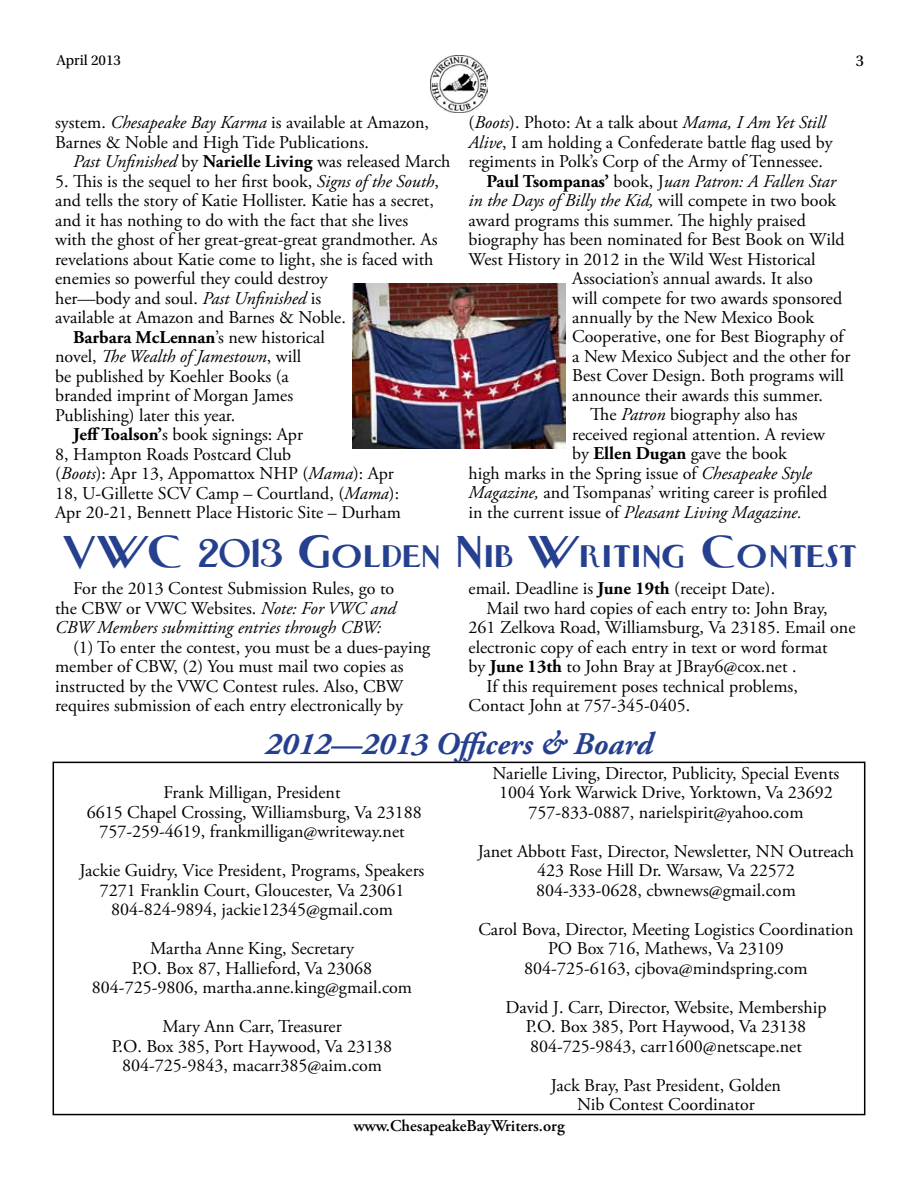
<style>
.page{position:relative;width:918px;height:1188px;background:#fff}
.page>*{position:absolute;margin:0;border:0;box-sizing:border-box;transform-origin:0 0}
.t1{font:700 34.5px "Newyorkertype";color:#25408f}
.t2{font:italic 700 31.5px "Adobe Garamond Pro";color:#25408f}
.t3{font:18px/19.5px "Adobe Garamond Pro";color:#000;text-align:center}
.t4{font:italic 18px "Adobe Garamond Pro";color:#000}
.t5{font:700 18px "Adobe Garamond Pro";color:#000}
.t6{font:600 16.5px "Adobe Garamond Pro";color:#000}
.t7{font:16.5px "Utopia Std";color:#000}
.t8{font:15px "Utopia Std";color:#000}
.s1{font-style:italic}
.s2{font-weight:700}
.s3{font-weight:400}
.s4{font-style:normal}
.s5{font-weight:700;font-style:normal}
</style>
<div class="page">
<img style="left:431px;top:55px;width:56px;height:57px">
<div style="left:53px;top:762px;width:812px;height:353px;border:2px solid #000"></div>
<img style="left:352px;top:284px;width:214px;height:164px">
<p class="t8" style="left:56px;top:53px;width:66px">April 2013</p>
<p class="t7" style="left:856px;top:52px;width:10px">3</p>
<p class="t3" style="left:55px;top:113px;width:375px;text-align:left">system. <span class="s1">Chesapeake Bay Karma</span> is available at Amazon,<br>Barnes &amp; Noble and High Tide Publications.</p>
<p class="t3" style="left:73px;top:152px;width:379px"><span class="s1">Past Unfinished</span> by <span class="s2">Narielle Living</span> was released March</p>
<p class="t3" style="left:55px;top:172px;width:385px">5. This is the sequel to her first book, <span class="s1">Signs of the South</span>,</p>
<p class="t3" style="left:55px;top:191px;width:380px">and tells the story of Katie Hollister. Katie has a secret,</p>
<p class="t3" style="left:55px;top:211px;width:355px">and it has nothing to do with the fact that she lives</p>
<p class="t3" style="left:55px;top:230px;width:384px">with the ghost of her great-great-great grandmother. As</p>
<p class="t3" style="left:55px;top:250px;width:380px">revelations about Katie come to light, she is faced with</p>
<p class="t3" style="left:55px;top:269px;width:274px">enemies so powerful they could destroy</p>
<p class="t3" style="left:55px;top:289px;width:268px">her—body and soul. <span class="s1">Past Unfinished</span> is</p>
<p class="t3" style="left:55px;top:308px;width:292px">available at Amazon and Barnes &amp; Noble.</p>
<p class="t5" style="left:73px;top:326px;width:253px">Barbara McLennan<span class="s3">’s new historical</span></p>
<p class="t4" style="left:55px;top:346px;width:248px"><span class="s4">novel,</span> The Wealth of Jamestown<span class="s4">, will</span></p>
<p class="t3" style="left:55px;top:367px;width:235px">be published by Koehler Books (a</p>
<p class="t3" style="left:55px;top:386px;width:240px">branded imprint of Morgan James</p>
<p class="t3" style="left:55px;top:406px;width:182px">Publishing) later this year.</p>
<p class="t3" style="left:73px;top:425px;width:231px"><span class="s2">Jeff Toalson’</span>s book signings: Apr</p>
<p class="t3" style="left:55px;top:445px;width:238px">8, Hampton Roads Postcard Club</p>
<p class="t3" style="left:55px;top:464px;width:340px">(<span class="s1">Boots</span>): Apr 13, Appomattox NHP (<span class="s1">Mama</span>): Apr</p>
<p class="t3" style="left:55px;top:484px;width:346px">18, U-Gillette SCV Camp – Courtland, (<span class="s1">Mama</span>):</p>
<p class="t3" style="left:55px;top:503px;width:347px">Apr 20-21, Bennett Place Historic Site – Durham</p>
<p class="t3" style="left:469px;top:113px;width:359px">(<span class="s1">Boots</span>). Photo: At a talk about <span class="s1">Mama, I Am Yet Still</span></p>
<p class="t3" style="left:469px;top:133px;width:366px"><span class="s1">Alive</span>, I am holding a Confederate battle flag used by</p>
<p class="t3" style="left:469px;top:152px;width:356px">regiments in Polk’s Corp of the Army of Tennessee.</p>
<p class="t4" style="left:487px;top:170px;width:351px"><span class="s5">Paul Tsompanas’</span> <span class="s4">book, J</span>uan Patron: A Fallen Star</p>
<p class="t4" style="left:469px;top:190px;width:369px">in the Days of Billy the Kid, <span class="s4">will compete in two book</span></p>
<p class="t3" style="left:469px;top:211px;width:339px">award programs this summer. The highly praised</p>
<p class="t3" style="left:469px;top:230px;width:378px">biography has been nominated for Best Book on Wild</p>
<p class="t3" style="left:469px;top:250px;width:349px">West History in 2012 in the Wild West Historical</p>
<p class="t3" style="left:572px;top:269px;width:242px">Association’s annual awards. It also</p>
<p class="t3" style="left:572px;top:289px;width:271px">will compete for two awards sponsored</p>
<p class="t3" style="left:572px;top:308px;width:243px">annually by the New Mexico Book</p>
<p class="t3" style="left:572px;top:328px;width:273px">Cooperative, one for Best Biography of</p>
<p class="t3" style="left:572px;top:347px;width:280px">a New Mexico Subject and the other for</p>
<p class="t3" style="left:572px;top:367px;width:273px">Best Cover Design. Both programs will</p>
<p class="t3" style="left:572px;top:386px;width:252px">announce their awards this summer.</p>
<p class="t3" style="left:590px;top:406px;width:209px">The <span class="s1">Patron</span> biography also has</p>
<p class="t3" style="left:572px;top:425px;width:254px">received regional attention. A review</p>
<p class="t3" style="left:572px;top:445px;width:216px">by <span class="s2">Ellen Dugan</span> gave the book</p>
<p class="t3" style="left:469px;top:464px;width:345px">high marks in the Spring issue of <span class="s1">Chesapeake Style</span></p>
<p class="t3" style="left:469px;top:484px;width:360px"><span class="s1">Magazine,</span> and Tsompanas’ writing career is profiled</p>
<p class="t4" style="left:469px;top:501px;width:335px"><span class="s4">in the current issue of</span> Pleasant Living Magazine.</p>
<h1 class="t1" style="left:64px;top:535px;width:795px">VWC 2013 Golden Nib Writing Contest</h1>
<p class="t3" style="left:55px;top:579px;width:342px;text-align:justify;text-indent:18px">For the 2013 Contest Submission Rules, go to the CBW or VWC Websites. <span class="s1">Note: For VWC and CBW Members submitting entries through CBW:</span></p>
<p class="t3" style="left:55px;top:638px;width:377px;text-align:left;text-indent:18px">(1) To enter the contest, you must be a dues-paying member of CBW, (2) You must mail two copies as instructed by the VWC Contest rules. Also, CBW requires submission of each entry electronically by</p>
<p class="t3" style="left:469px;top:579px;width:308px">email. Deadline is <span class="s2">June 19th</span> (receipt Date).</p>
<p class="t3" style="left:487px;top:599px;width:343px">Mail two hard copies of each entry to: John Bray,</p>
<p class="t3" style="left:469px;top:618px;width:388px">261 Zelkova Road, Williamsburg, Va 23185. Email one</p>
<p class="t3" style="left:469px;top:638px;width:361px">electronic copy of each entry in text or word format</p>
<p class="t3" style="left:469px;top:657px;width:329px">by <span class="s2">June 13th</span> to John Bray at JBray6@cox.net .</p>
<p class="t3" style="left:487px;top:677px;width:313px">If this requirement poses technical problems,</p>
<p class="t3" style="left:469px;top:696px;width:223px">Contact John at 757-345-0405.</p>
<h2 class="t2" style="left:265px;top:725px;width:389px">2012—2013 Officers &amp; Board</h2>
<p class="t3" style="left:87px;top:784px;width:337px">Frank Milligan, President<br>6615 Chapel Crossing, Williamsburg, Va 23188<br>757-259-4619, frankmilligan@writeway.net</p>
<p class="t3" style="left:80px;top:862px;width:346px">Jackie Guidry, Vice President, Programs, Speakers<br>7271 Franklin Court, Gloucester, Va 23061<br>804-824-9894, jackie12345@gmail.com</p>
<p class="t3" style="left:92px;top:940px;width:322px">Martha Anne King, Secretary<br>P.O. Box 87, Hallieford, Va 23068<br>804-725-9806, martha.anne.king@gmail.com</p>
<p class="t3" style="left:112px;top:1018px;width:282px">Mary Ann Carr, Treasurer<br>P.O. Box 385, Port Haywood, Va 23138<br>804-725-9843, macarr385@aim.com</p>
<p class="t3" style="left:493px;top:764px;width:348px">Narielle Living, Director, Publicity, Special Events<br>1004 York Warwick Drive, Yorktown, Va 23692<br>757-833-0887, narielspirit@yahoo.com</p>
<p class="t3" style="left:478px;top:842px;width:378px">Janet Abbott Fast, Director, Newsletter, NN Outreach<br>423 Rose Hill Dr. Warsaw, Va 22572<br>804-333-0628, cbwnews@gmail.com</p>
<p class="t3" style="left:478px;top:920px;width:377px">Carol Bova, Director, Meeting Logistics Coordination<br>PO Box 716, Mathews, Va 23109<br>804-725-6163, cjbova@mindspring.com</p>
<p class="t3" style="left:506px;top:998px;width:322px">David J. Carr, Director, Website, Membership<br>P.O. Box 385, Port Haywood, Va 23138<br>804-725-9843, carr1600@netscape.net</p>
<p class="t3" style="left:551px;top:1076px;width:232px">Jack Bray, Past President, Golden<br>Nib Contest Coordinator</p>
<p class="t6" style="left:353px;top:1116px;width:213px">www.ChesapeakeBayWriters.org</p>
</div>
